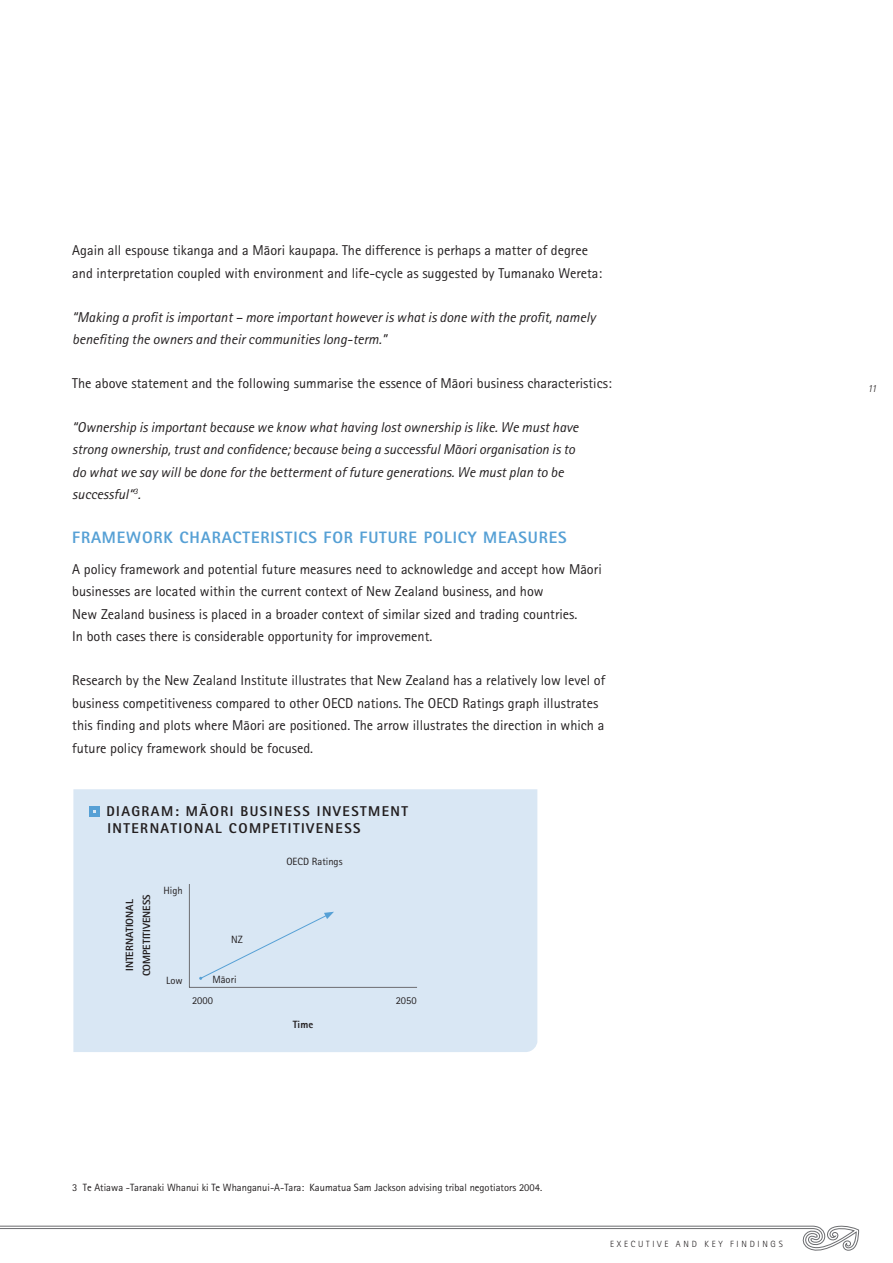
<style>
.page{position:relative;width:893px;height:1263px;background:#fff}
.page>*{position:absolute;margin:0;border:0;box-sizing:border-box;transform-origin:0 0}
.t1{font:16.5px "Rotis Sans Ex Mi";letter-spacing:.05em;color:#56a0d5}
.t2{font:14.25px/22.5px "Rotis Sans Mi";color:#231f20}
.t3{font:italic 14.25px/22.5px "Rotis Sans Mi";color:#231f20}
.t4{font:14.25px/16.5px "Rotis Sans Ex Mi";letter-spacing:.1em;color:#231f20}
.t5{font:10.5px "Rotis Sans Mi";color:#231f20}
.t6{font:10.5px/17px "Rotis Sans Ex Mi";color:#231f20;text-align:center}
.t7{font:italic 300 10.5px "Rotis Sans Mi";color:#231f20}
.t8{font:300 9px "Rotis Sans Mi";letter-spacing:.3em;color:#231f20}
</style>
<div class="page">
<svg style="left:0;top:1225px;width:859px;height:26px"></svg>
<div style="left:73px;top:789px;width:464px;height:263px;background:#d9e7f4"></div>
<hr style="left:189px;top:884px;width:1px;height:103px;background:#6c6d70">
<hr style="left:189px;top:987px;width:228px;height:1px;background:#6c6d70">
<div style="left:199px;top:912px;width:135px;height:68px;background:#d9e7f4"></div>
<svg style="left:89px;top:806px;width:10px;height:10px"></svg>
<p class="t2" style="left:72px;top:241px;width:531px">Again all espouse tikanga and a Mäori kaupapa. The difference is perhaps a matter of degree and interpretation coupled with environment and life-cycle as suggested by Tumanako Wereta:</p>
<p class="t3" style="left:72px;top:307px;width:525px">“Making a profit is important – more important however is what is done with the profit, namely benefiting the owners and their communities long-term.”</p>
<p class="t2" style="left:72px;top:373px;width:541px">The above statement and the following summarise the essence of Mäori business characteristics:</p>
<p class="t3" style="left:72px;top:417px;width:508px">“Ownership is important because we know what having lost ownership is like. We must have strong ownership, trust and confidence; because being a successful Mäori organisation is to do what we say will be done for the betterment of future generations. We must plan to be successful“<sup>3</sup>.</p>
<p class="t1" style="left:72px;top:531px;width:496px">FRAMEWORK CHARACTERISTICS FOR FUTURE POLICY MEASURES</p>
<p class="t2" style="left:72px;top:559px;width:531px">A policy framework and potential future measures need to acknowledge and accept how Mäori businesses are located within the current context of New Zealand business, and how<br>New Zealand business is placed in a broader context of similar sized and trading countries.<br>In both cases there is considerable opportunity for improvement.</p>
<p class="t2" style="left:72px;top:670px;width:534px">Research by the New Zealand Institute illustrates that New Zealand has a relatively low level of business competitiveness compared to other OECD nations. The OECD Ratings graph illustrates this finding and plots where Mäori are positioned. The arrow illustrates the direction in which a future policy framework should be focused.</p>
<p class="t4" style="left:106px;top:804px;width:303px">DIAGRAM: MÄORI BUSINESS INVESTMENT<br>INTERNATIONAL COMPETITIVENESS</p>
<p class="t6" style="left:122px;top:976px;width:84px;rotate:-90deg">INTERNATIONAL<br>COMPETITIVENESS</p>
<p class="t5" style="left:163px;top:887px;width:21px">High</p>
<p class="t5" style="left:286px;top:857px;width:58px">OECD Ratings</p>
<p class="t5" style="left:166px;top:976px;width:18px">Low</p>
<p class="t5" style="left:231px;top:936px;width:13px">NZ</p>
<p class="t5" style="left:212px;top:976px;width:26px">Mäori</p>
<p class="t5" style="left:192px;top:996px;width:22px">2000</p>
<p class="t5" style="left:396px;top:996px;width:22px">2050</p>
<p class="t6" style="left:293px;top:1017px;width:22px">Time</p>
<p class="t5" style="left:72px;top:1183px;width:471px">3 Te Atiawa -Taranaki Whanui ki Te Whanganui-A-Tara: Kaumatua Sam Jackson advising tribal negotiators 2004.</p>
<p class="t8" style="left:610px;top:1241px;width:174px">EXECUTIVE AND KEY FINDINGS</p>
<p class="t7" style="left:867px;top:385px;width:10px">11</p>
</div>
